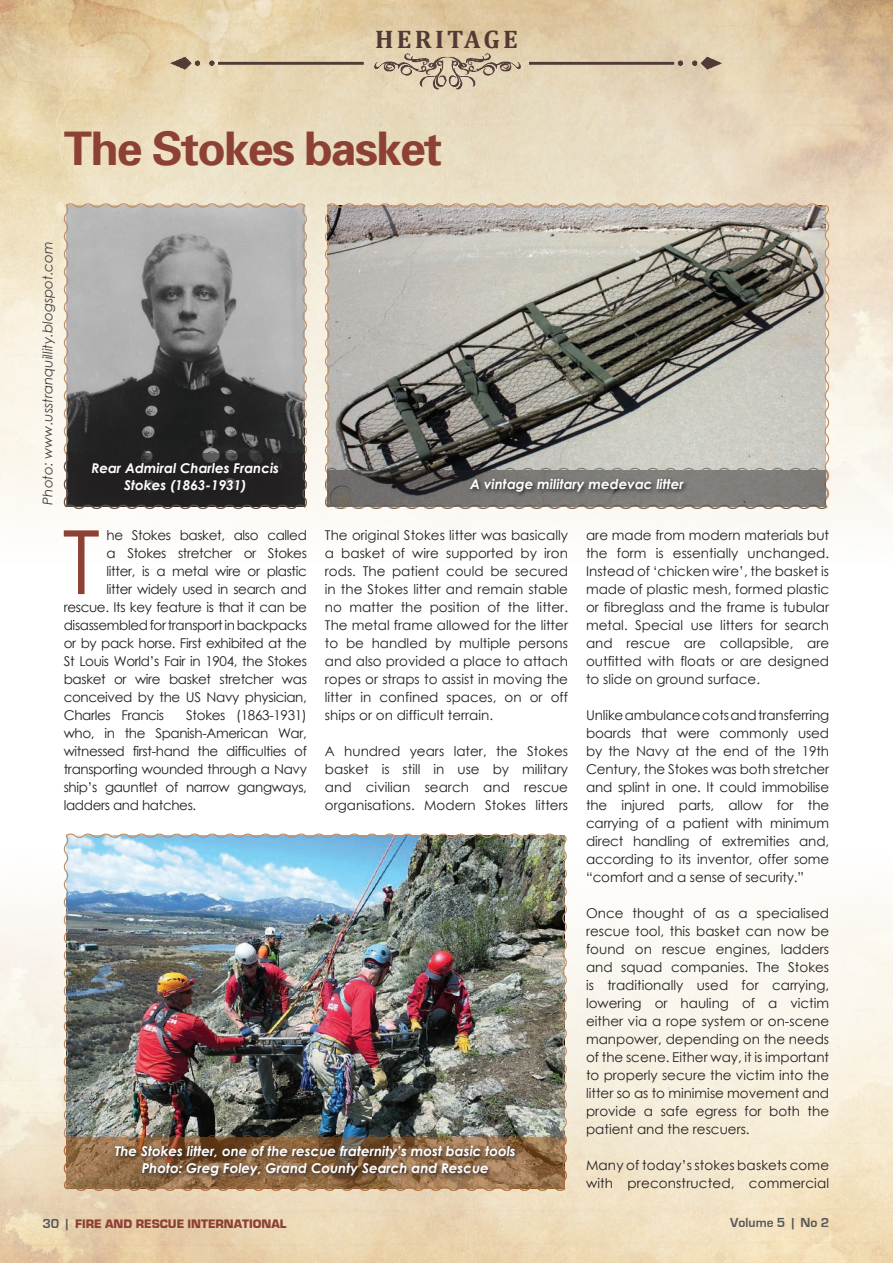
<style>
.page{position:relative;width:893px;height:1263px;background:#fff}
.page>*{position:absolute;margin:0;border:0;box-sizing:border-box;transform-origin:0 0}
.t1{font:88.65px "Century Gothic";color:#8d4135}
.t2{font:700 46.5px "Univers 65";letter-spacing:-.04em;color:#8d4135}
.t3{font:700 25.5px "Cambria";letter-spacing:.13em;color:#513936}
.t4{font:13.5px/18px "Century Gothic";letter-spacing:-.025em;color:#231f20;text-align:justify}
.t5{font:italic 700 13.5px/17.2px "Century Gothic";color:#fff;text-align:center}
.t6{font:13.5px/18px "Century Gothic";letter-spacing:.01em;color:#231f20}
.t7{font:italic 13.5px "Century Gothic";color:#3e3e3f}
.t8{font:700 13.5px "Eurostile";color:#57585a}
.t9{font:900 12.75px "Eurostile";color:#8d4135}
.s1{font-weight:700;font-size:13.5px;color:#57585a}
</style>
<div class="page">
<img style="left:162px;top:52px;width:569px;height:53px">
<svg style="left:62px;top:202px;width:247px;height:309px;background:#888886"></svg>
<img style="left:62px;top:833px;width:506px;height:300px">
<svg style="left:323px;top:202px;width:508px;height:309px;background:#9f9c94"></svg>
<img style="left:62px;top:1133px;width:506px;height:59px">
<svg style="left:323px;top:466px;width:506px;height:45px;background:#84817d"></svg>
<svg style="left:62px;top:450px;width:246px;height:61px;background:#4e4a48"></svg>
<svg style="left:112px;top:1144px;width:409px;height:38px;background:#7c5c3e"></svg>
<svg style="left:468px;top:477px;width:222px;height:21px;background:#6c6a67"></svg>
<div style="left:89px;top:460px;width:195px;height:39px;background:#231f20"></div>
<h3 class="t3" style="left:375px;top:21px;width:144px">HERITAGE</h3>
<h2 class="t2" style="left:64px;top:119px;width:380px">The Stokes basket</h2>
<p class="t7" style="left:38px;top:505px;width:265px;rotate:-90deg">Photo: www.usstranquillity.blogspot.com</p>
<p class="t5" style="left:92px;top:459px;width:189px">Rear Admiral Charles Francis<br>Stokes (1863-1931)</p>
<p class="t5" style="left:470px;top:475px;width:215px">A vintage military medevac litter</p>
<h1 class="t1" style="left:62px;top:500px;width:39px">T</h1>
<p class="t4" style="left:107px;top:526px;width:202px">he Stokes basket, also called</p>
<p class="t4" style="left:107px;top:544px;width:202px">a Stokes stretcher or Stokes</p>
<p class="t4" style="left:107px;top:562px;width:202px">litter, is a metal wire or plastic</p>
<p class="t4" style="left:107px;top:580px;width:202px">litter widely used in search and</p>
<p class="t4" style="left:64px;top:598px;width:245px">rescue. Its key feature is that it can be</p>
<p class="t4" style="left:64px;top:616px;width:245px">disassembled for transport in backpacks</p>
<p class="t4" style="left:64px;top:634px;width:245px">or by pack horse. First exhibited at the</p>
<p class="t4" style="left:64px;top:652px;width:245px">St Louis World’s Fair in 1904, the Stokes</p>
<p class="t4" style="left:64px;top:670px;width:245px">basket or wire basket stretcher was</p>
<p class="t4" style="left:64px;top:688px;width:245px">conceived by the US Navy physician,</p>
<p class="t4" style="left:64px;top:706px;width:102px">Charles Francis</p>
<p class="t4" style="left:64px;top:706px;width:245px;text-indent:122px">Stokes (1863-1931) who, in the Spanish-American War, witnessed first-hand the difficulties of transporting wounded through a Navy ship’s gauntlet of narrow gangways, ladders and hatches.</p>
<p class="t4" style="left:325px;top:526px;width:245px">The original Stokes litter was basically a basket of wire supported by iron rods. The patient could be secured in the Stokes litter and remain stable no matter the position of the litter.<br>The metal frame allowed for the litter to be handled by multiple persons and also provided a place to attach ropes or straps to assist in moving the litter in confined spaces, on or off ships or on difficult terrain.</p>
<p class="t4" style="left:325px;top:742px;width:245px">A hundred years later, the Stokes basket is still in use by military and civilian search and rescue organisations. Modern Stokes litters</p>
<p class="t5" style="left:115px;top:1142px;width:402px">The Stokes litter, one of the rescue fraternity’s most basic tools<br>Photo: Greg Foley, Grand County Search and Rescue</p>
<p class="t4" style="left:586px;top:526px;width:245px">are made from modern materials but the form is essentially unchanged.<br>Instead of ‘chicken wire’, the basket is made of plastic mesh, formed plastic or fibreglass and the frame is tubular metal. Special use litters for search and rescue are collapsible, are outfitted with floats or are designed to slide on ground surface.</p>
<p class="t4" style="left:586px;top:706px;width:245px">Unlike ambulance cots and transferring boards that were commonly used by the Navy at the end of the 19th Century, the Stokes was both stretcher and splint in one. It could immobilise the injured parts, allow for the carrying of a patient with minimum direct handling of extremities and, according to its inventor, offer some “comfort and a sense of security.”</p>
<p class="t4" style="left:586px;top:904px;width:245px">Once thought of as a specialised rescue tool, this basket can now be found on rescue engines, ladders and squad companies. The Stokes is traditionally used for carrying, lowering or hauling of a victim either via a rope system or on-scene manpower, depending on the needs of the scene. Either way, it is important to properly secure the victim into the litter so as to minimise movement and provide a safe egress for both the patient and the rescuers.</p>
<p class="t6" style="left:586px;top:1156px;width:245px">Many of today’s stokes baskets come with preconstructed, commercial</p>
<p class="t9" style="left:43px;top:1217px;width:245px"><span class="s1">30 |</span> FIRE AND RESCUE INTERNATIONAL</p>
<p class="t8" style="left:730px;top:1215px;width:100px">Volume 5 | No 2</p>
</div>
